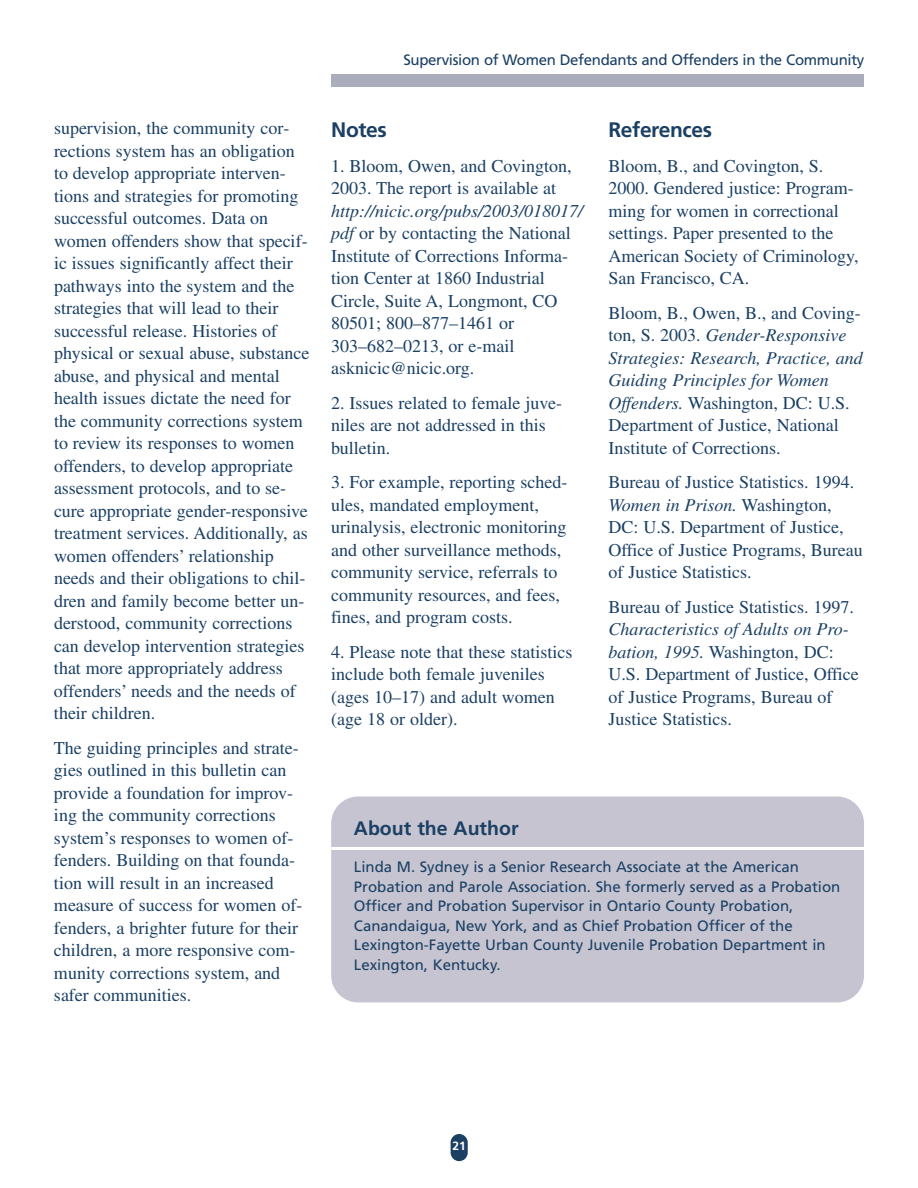
<style>
.page{position:relative;width:918px;height:1188px;background:#fff}
.page>*{position:absolute;margin:0;border:0;box-sizing:border-box;transform-origin:0 0}
.t1{font:700 21px "Frutiger";letter-spacing:-.015em;color:#1b4064}
.t2{font:700 19.5px "Frutiger";color:#1b4064}
.t3{font:18px/22.5px "Times";color:#1b4064}
.t4{font:15px/19.5px "Frutiger";color:#1b4064}
.t5{font:15px "Frutiger";letter-spacing:-.02em;color:#1b4064}
.t6{font:700 12px "Frutiger";color:#fff}
.s1{font-style:italic}
</style>
<div class="page">
<div style="left:331px;top:796px;width:533px;height:206px;background:#c5c4d0;border-radius:27px"></div>
<div style="left:331px;top:75px;width:533px;height:12px;background:#acadbc"></div>
<div style="left:451px;top:1134px;width:17px;height:27px;background:#1b4064;border-radius:9px"></div>
<hr style="left:331px;top:847px;width:533px;height:3px;background:#fff">
<p class="t5" style="left:403px;top:54px;width:462px">Supervision of Women Defendants and Offenders in the Community</p>
<p class="t3" style="left:54px;top:119px;width:257px">supervision, the community cor&shy;rections system has an obligation to develop appropriate interven&shy;tions and strategies for promoting successful outcomes. Data on women offenders show that specif&shy;ic issues significantly affect their pathways into the system and the strategies that will lead to their successful release. Histories of physical or sexual abuse, substance abuse, and physical and mental health issues dictate the need for the community corrections system to review its responses to women offenders, to develop appropriate assessment protocols, and to se&shy;cure appropriate gender-responsive treatment services. Additionally, as women offenders’ relationship needs and their obligations to chil&shy;dren and family become better un&shy;derstood, community corrections can develop intervention strategies that more appropriately address offenders’ needs and the needs of their children.</p>
<p class="t3" style="left:54px;top:738px;width:250px">The guiding principles and strate&shy;gies outlined in this bulletin can provide a foundation for improv&shy;ing the community corrections system’s responses to women of&shy;fenders. Building on that founda&shy;tion will result in an increased measure of success for women of&shy;fenders, a brighter future for their children, a more responsive com&shy;munity corrections system, and safer communities.</p>
<p class="t1" style="left:331px;top:122px;width:57px">Notes</p>
<p class="t3" style="left:331px;top:156px;width:242px">1. Bloom, Owen, and Covington,<br>2003. The report is available at</p>
<p class="t3" style="left:331px;top:201px;width:253px"><span class="s1">http://nicic.org/pubs/2003/018017/ pdf</span> or by contacting the National<br>Institute of Corrections Informa&shy;tion Center at 1860 Industrial<br>Circle, Suite A, Longmont, CO<br>80501; 800–877–1461 or<br>303–682–0213, or e-mail asknicic@nicic.org.</p>
<p class="t3" style="left:331px;top:393px;width:232px">2. Issues related to female juve&shy;niles are not addressed in this bulletin.</p>
<p class="t3" style="left:331px;top:473px;width:238px">3. For example, reporting sched&shy;ules, mandated employment, urinalysis, electronic monitoring and other surveillance methods, community service, referrals to community resources, and fees, fines, and program costs.</p>
<p class="t3" style="left:331px;top:642px;width:243px">4. Please note that these statistics include both female juveniles (ages 10–17) and adult women (age 18 or older).</p>
<p class="t1" style="left:608px;top:122px;width:105px">References</p>
<p class="t3" style="left:608px;top:156px;width:252px">Bloom, B., and Covington, S.<br>2000. Gendered justice: Program&shy;ming for women in correctional settings. Paper presented to the<br>American Society of Criminology,<br>San Francisco, CA.</p>
<p class="t3" style="left:608px;top:303px;width:256px">Bloom, B., Owen, B., and Coving&shy;ton, S. 2003. <span class="s1">Gender-Responsive<br>Strategies: Research, Practice, and<br>Guiding Principles for Women<br>Offenders.</span> Washington, DC: U.S.<br>Department of Justice, National<br>Institute of Corrections.</p>
<p class="t3" style="left:608px;top:473px;width:256px">Bureau of Justice Statistics. 1994.<br><span class="s1">Women in Prison.</span> Washington,<br>DC: U.S. Department of Justice,<br>Office of Justice Programs, Bureau of Justice Statistics.</p>
<p class="t3" style="left:608px;top:597px;width:247px">Bureau of Justice Statistics. 1997.</p>
<p class="t3" style="left:608px;top:620px;width:252px"><span class="s1">Characteristics of Adults on Pro&shy;bation, 1995.</span> Washington, DC:<br>U.S. Department of Justice, Office of Justice Programs, Bureau of<br>Justice Statistics.</p>
<p class="t2" style="left:354px;top:820px;width:166px">About the Author</p>
<p class="t4" style="left:354px;top:858px;width:488px">Linda M. Sydney is a Senior Research Associate at the American Probation and Parole Association. She formerly served as a Probation Officer and Probation Supervisor in Ontario County Probation, Canandaigua, New York, and as Chief Probation Officer of the Lexington-Fayette Urban County Juvenile Probation Department in Lexington, Kentucky.</p>
<p class="t6" style="left:452px;top:1141px;width:15px">21</p>
</div>
